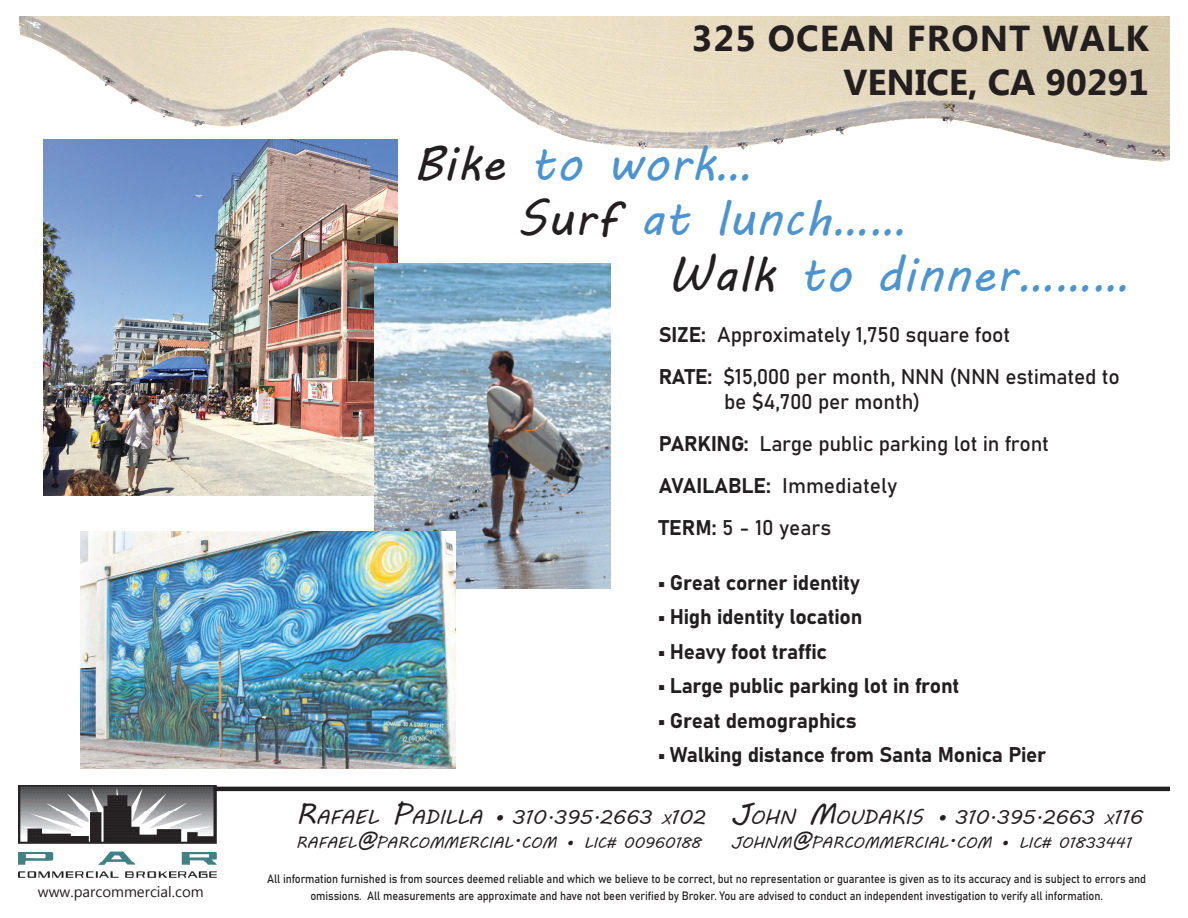
<style>
.page{position:relative;width:1188px;height:918px;background:#fff}
.page>*{position:absolute;margin:0;border:0;box-sizing:border-box;transform-origin:0 0}
.t1{font:48px "MV Boli";letter-spacing:.02em;color:#4c94cf}
.t2{font:700 36px/43.2px "Microsoft New Tai Lue";letter-spacing:.03em;color:#231f20;text-align:right}
.t3{font:21px/42px "Bahnschrift";letter-spacing:-.01em;color:#231f20}
.t4{font:19.5px "MV Boli";color:#231f20}
.t5{font:15.75px "MV Boli";color:#231f20}
.t6{font:15px "Microsoft Tai Le";color:#231f20}
.t7{font:12px "Bahnschrift";letter-spacing:-.01em;color:#231f20;scale:.91 1}
.s1{color:#231f20}
.s2{font-size:28.5px}
.s3{font-size:19.95px}
.s4{font-size:24px}
.s5{font-size:13.65px}
.s6{font-size:22.5px}
.s7{font-size:19.5px}
.s8{font-size:15px}
</style>
<div class="page">
<img style="left:19px;top:17px;width:1150px;height:246px">
<img style="left:43px;top:139px;width:354px;height:357px">
<img style="left:374px;top:264px;width:237px;height:325px">
<img style="left:18px;top:786px;width:199px;height:92px">
<hr style="left:213px;top:787px;width:957px;height:4px;background:#231f20">
<img style="left:80px;top:531px;width:376px;height:238px">
<h2 class="t2" style="left:692px;top:20px;width:459px">325 OCEAN FRONT WALK<br>VENICE, CA 90291</h2>
<h1 class="t1" style="left:414px;top:130px;width:339px"><span class="s1">Bike</span> to work…</h1>
<h1 class="t1" style="left:517px;top:186px;width:391px"><span class="s1">Surf</span> at lunch……</h1>
<h1 class="t1" style="left:668px;top:241px;width:462px"><span class="s1">Walk</span> to dinner………</h1>
<p class="t3" style="left:659px;top:312px;width:463px">SIZE: Approximately 1,750 square foot<br>RATE: $15,000 per month, NNN (NNN estimated to</p>
<p class="t3" style="left:659px;top:379px;width:392px;text-indent:65px">be $4,700 per month)<br>PARKING: Large public parking lot in front<br>AVAILABLE: Immediately<br>TERM: 5 - 10 years</p>
<p class="t3" style="left:659px;top:560px;width:203px">• Great corner identity</p>
<p class="t3" style="left:659px;top:594px;width:205px">• High identity location</p>
<p class="t3" style="left:659px;top:629px;width:170px">• Heavy foot traffic</p>
<p class="t3" style="left:659px;top:663px;width:302px">• Large public parking lot in front</p>
<p class="t3" style="left:659px;top:698px;width:199px">• Great demographics</p>
<p class="t3" style="left:659px;top:732px;width:389px">• Walking distance from Santa Monica Pier</p>
<p class="t4" style="left:731px;top:804px;width:413px"><span class="s2">J</span><span class="s3">OHN</span> <span class="s2">M</span><span class="s3">OUDAKIS</span> <span class="s4">•</span> 310.395.2663 <span class="s5">X</span>116</p>
<p class="t5" style="left:731px;top:832px;width:403px">JOHNM<span class="s6">@</span>PARCOMMERCIAL<span class="s6">.</span>COM <span class="s7">•</span> <span class="s8">LIC#</span> <span class="s8">01833441</span></p>
<p class="t4" style="left:296px;top:804px;width:412px"><span class="s2">R</span><span class="s3">AFAEL</span> <span class="s2">P</span><span class="s3">ADILLA</span> <span class="s4">•</span> 310.395.2663 <span class="s5">X</span>102</p>
<p class="t5" style="left:296px;top:832px;width:407px">RAFAEL<span class="s6">@</span>PARCOMMERCIAL<span class="s6">.</span>COM <span class="s7">•</span> <span class="s8">LIC#</span> <span class="s8">00960188</span></p>
<p class="t7" style="left:267px;top:870px;width:967px">All information furnished is from sources deemed reliable and which we believe to be correct, but no representation or guarantee is given as to its accuracy and is subject to errors and</p>
<p class="t6" style="left:38px;top:883px;width:167px">www.parcommercial.com</p>
<p class="t7" style="left:310px;top:886px;width:872px">omissions. All measurements are approximate and have not been verified by Broker. You are advised to conduct an independent investigation to verify all information.</p>
</div>
